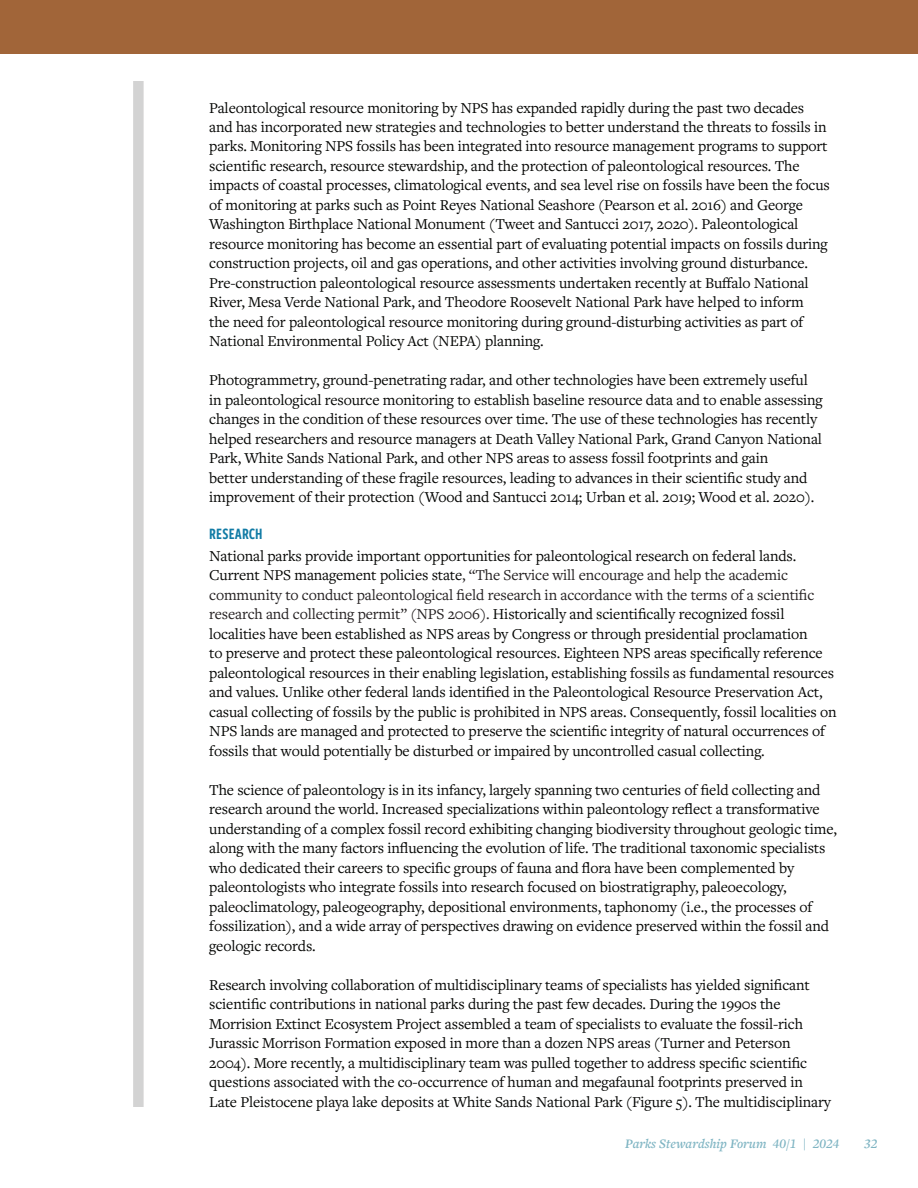
<style>
.page{position:relative;width:918px;height:1188px;background:#fff}
.page>*{position:absolute;margin:0;border:0;box-sizing:border-box;transform-origin:0 0}
.t1{font:16.5px "Freight Sans Cmp Pro Semi";letter-spacing:.01em;color:#117ba5}
.t2{font:15.75px/19.5px "Freight Text Pro";letter-spacing:-.01em;color:#040503}
.t3{font:italic 600 13.5px "Freight Text Pro";color:#80b5c3}
.s1{color:#231f20}
</style>
<div class="page">
<div style="left:0;top:0;width:918px;height:54px;background:#a16539"></div>
<div style="left:133px;top:81px;width:11px;height:1026px;background:#d3d3d3"></div>
<p class="t2" style="left:209px;top:97px;width:622px">Paleontological resource monitoring by NPS has expanded rapidly during the past two decades and has incorporated new strategies and technologies to better understand the threats to fossils in parks. Monitoring NPS fossils has been integrated into resource management programs to support scientific research, resource stewardship, and the protection of paleontological resources. The impacts of coastal processes, climatological events, and sea level rise on fossils have been the focus of monitoring at parks such as Point Reyes National Seashore (Pearson et al. 2016) and George Washington Birthplace National Monument (Tweet and Santucci 2017, 2020). Paleontological resource monitoring has become an essential part of evaluating potential impacts on fossils during construction projects, oil and gas operations, and other activities involving ground disturbance.<br>Pre-construction paleontological resource assessments undertaken recently at Buffalo National River, Mesa Verde National Park, and Theodore Roosevelt National Park have helped to inform<br>the need for paleontological resource monitoring during ground-disturbing activities as part of National Environmental Policy Act (NEPA) planning.</p>
<p class="t2" style="left:209px;top:370px;width:615px">Photogrammetry, ground-penetrating radar, and other technologies have been extremely useful in paleontological resource monitoring to establish baseline resource data and to enable assessing changes in the condition of these resources over time. The use of these technologies has recently helped researchers and resource managers at Death Valley National Park, Grand Canyon National Park, White Sands National Park, and other NPS areas to assess fossil footprints and gain<br>better understanding of these fragile resources, leading to advances in their scientific study and improvement of their protection (Wood and Santucci 2014; Urban et al. 2019; Wood et al. 2020).</p>
<p class="t1" style="left:209px;top:523px;width:55px">RESEARCH</p>
<p class="t2" style="left:209px;top:546px;width:629px">National parks provide important opportunities for paleontological research on federal lands.<br>Current NPS management policies state<span class="s1">, “The Service will encourage and help the academic community to conduct paleontological field research in accordance with the terms of a scientific research and collecting permit” (NPS 2006).</span> Historically and scientifically recognized fossil localities have been established as NPS areas by Congress or through presidential proclamation<br>to preserve and protect these paleontological resources. Eighteen NPS areas specifically reference paleontological resources in their enabling legislation, establishing fossils as fundamental resources and values. Unlike other federal lands identified in the Paleontological Resource Preservation Act, casual collecting of fossils by the public is prohibited in NPS areas. Consequently, fossil localities on NPS lands are managed and protected to preserve the scientific integrity of natural occurrences of fossils that would potentially be disturbed or impaired by uncontrolled casual collecting.</p>
<p class="t2" style="left:209px;top:780px;width:629px">The science of paleontology is in its infancy, largely spanning two centuries of field collecting and research around the world. Increased specializations within paleontology reflect a transformative understanding of a complex fossil record exhibiting changing biodiversity throughout geologic time, along with the many factors influencing the evolution of life. The traditional taxonomic specialists who dedicated their careers to specific groups of fauna and flora have been complemented by paleontologists who integrate fossils into research focused on biostratigraphy, paleoecology, paleoclimatology, paleogeography, depositional environments, taphonomy (i.e., the processes of fossilization), and a wide array of perspectives drawing on evidence preserved within the fossil and geologic records.</p>
<p class="t2" style="left:209px;top:975px;width:623px">Research involving collaboration of multidisciplinary teams of specialists has yielded significant scientific contributions in national parks during the past few decades. During the 1990s the Morrision Extinct Ecosystem Project assembled a team of specialists to evaluate the fossil-rich Jurassic Morrison Formation exposed in more than a dozen NPS areas (Turner and Peterson 2004). More recently, a multidisciplinary team was pulled together to address specific scientific questions associated with the co-occurrence of human and megafaunal footprints preserved in Late Pleistocene playa lake deposits at White Sands National Park (Figure 5). The multidisciplinary</p>
<p class="t3" style="left:625px;top:1134px;width:216px">Parks Stewardship Forum 40/1 | 2024</p>
<p class="t3" style="left:864px;top:1134px;width:15px">32</p>
</div>
